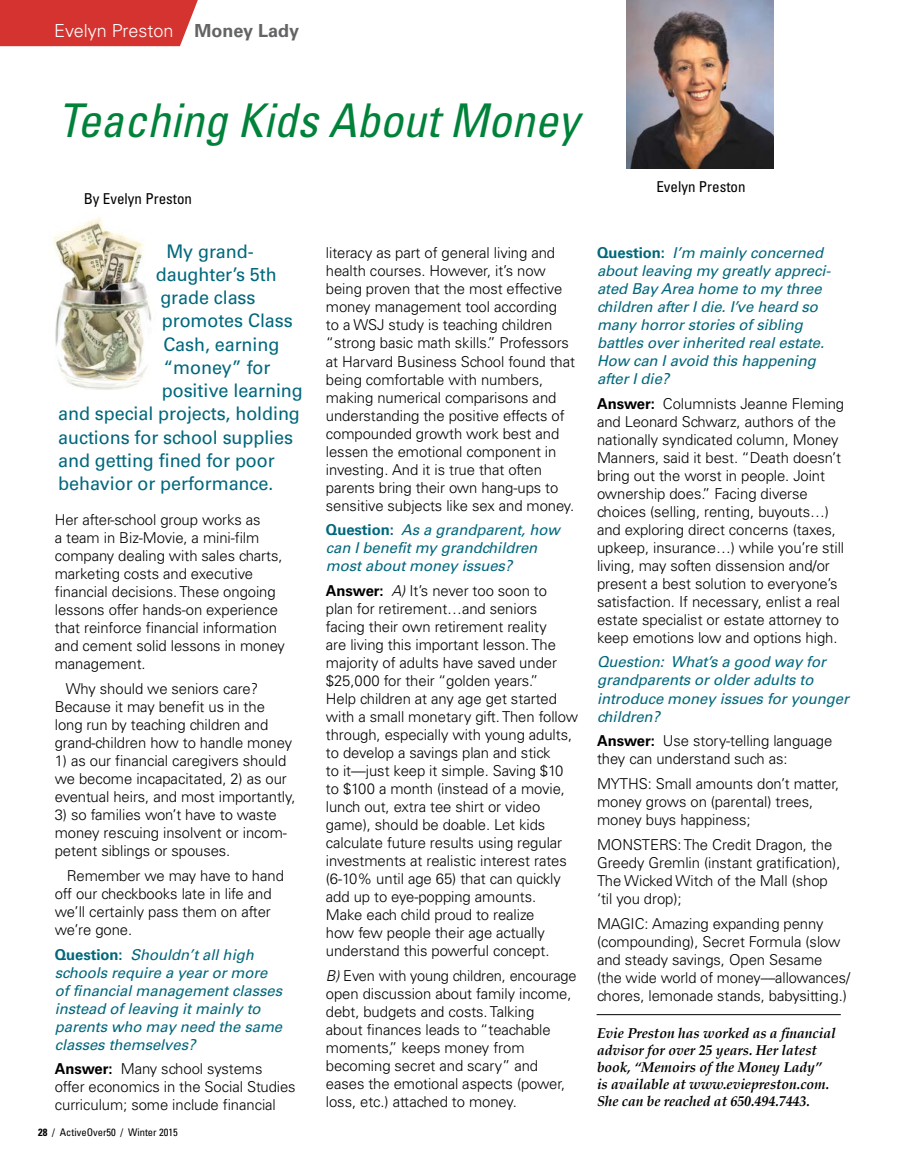
<style>
.page{position:relative;width:905px;height:1175px;background:#fff}
.page>*{position:absolute;margin:0;border:0;box-sizing:border-box;transform-origin:0 0}
.t1{font:italic condensed 46.5px "Univers LT Std";color:#00823a}
.t2{font:18.75px "Univers";letter-spacing:-.005em;color:#00687c;scale:.96 1}
.t3{font:300 18px "Univers";color:#fff}
.t4{font:300 15px/18px "Univers";letter-spacing:-.005em;color:#000}
.t5{font:italic 15px/18px "Univers";letter-spacing:-.005em;color:#00687c}
.t6{font:condensed 15px "Univers";color:#000}
.t7{font:italic 700 14.25px/17.1px "Palatino";letter-spacing:-.005em;color:#000}
.t8{font:condensed 10.5px "Univers LT Std";color:#000}
.s1{font-weight:700;color:#636466}
.s2{font-size:18px}
.s3{font-weight:700;font-style:normal}
.s4{font-weight:700}
.s5{font-style:italic}
</style>
<div class="page">
<img style="left:626px;top:0;width:147px;height:168px">
<img style="left:52px;top:217px;width:100px;height:173px">
<div style="left:0;top:0;width:198px;height:46px;background:#d4332f"></div>
<hr style="left:596px;top:1014px;width:244px;height:1px;background:#000">
<p class="t3" style="left:54px;top:20px;width:247px">Evelyn Preston <span class="s1">Money Lady</span></p>
<h1 class="t1" style="left:58px;top:91px;width:522px">Teaching Kids About Money</h1>
<p class="t6" style="left:84px;top:189px;width:110px">By Evelyn Preston</p>
<p class="t2" style="left:166px;top:240px;width:92px">My grand-</p>
<p class="t2" style="left:156px;top:263px;width:127px">daughter’s 5th</p>
<p class="t2" style="left:160px;top:286px;width:101px">grade class</p>
<p class="t2" style="left:162px;top:310px;width:138px">promotes Class</p>
<p class="t2" style="left:163px;top:333px;width:122px">Cash, earning</p>
<p class="t2" style="left:163px;top:356px;width:113px">“money” for</p>
<p class="t2" style="left:162px;top:379px;width:148px">positive learning</p>
<p class="t2" style="left:58px;top:403px;width:253px">and special projects, holding</p>
<p class="t2" style="left:58px;top:426px;width:246px">auctions for school supplies</p>
<p class="t2" style="left:58px;top:449px;width:227px">and getting fined for poor</p>
<p class="t2" style="left:58px;top:472px;width:225px">behavior or performance<span class="s2">.</span></p>
<p class="t4" style="left:55px;top:511px;width:232px">Her after-school group works as<br>a team in Biz-Movie, a mini-film company dealing with sales charts, marketing costs and executive financial decisions. These ongoing lessons offer hands-on experience that reinforce financial information and cement solid lessons in money management.</p>
<p class="t4" style="left:55px;top:679px;width:239px;text-indent:11px">Why should we seniors care?<br>Because it may benefit us in the long run by teaching children and grand-children how to handle money</p>
<p class="t4" style="left:55px;top:751px;width:242px">1) as our financial caregivers should we become incapacitated, 2) as our eventual heirs, and most importantly,</p>
<p class="t4" style="left:55px;top:805px;width:234px">3) so families won’t have to waste money rescuing insolvent or incom&shy;petent siblings or spouses.</p>
<p class="t4" style="left:55px;top:866px;width:231px;text-indent:12px">Remember we may have to hand off our checkbooks late in life and we’ll certainly pass them on after we’re gone.</p>
<p class="t5" style="left:55px;top:945px;width:229px"><span class="s3">Question:</span> Shouldn’t all high schools require a year or more of financial management classes instead of leaving it mainly to parents who may need the same classes themselves?</p>
<p class="t4" style="left:55px;top:1060px;width:242px"><span class="s4">Answer:</span> Many school systems offer economics in the Social Studies curriculum; some include financial</p>
<p class="t8" style="left:38px;top:1125px;width:141px"><span class="s4">28</span> / ActiveOver50 / Winter 2015</p>
<p class="t6" style="left:656px;top:177px;width:91px">Evelyn Preston</p>
<p class="t4" style="left:326px;top:244px;width:251px">literacy as part of general living and health courses. However, it’s now being proven that the most effective money management tool according<br>to a WSJ study is teaching children “strong basic math skills.” Professors at Harvard Business School found that being comfortable with numbers, making numerical comparisons and understanding the positive effects of compounded growth work best and lessen the emotional component in investing. And it is true that often parents bring their own hang-ups to sensitive subjects like sex and money.</p>
<p class="t5" style="left:326px;top:521px;width:235px"><span class="s3">Question:</span> As a grandparent, how can I benefit my grandchildren most about money issues?</p>
<p class="t4" style="left:326px;top:582px;width:254px"><span class="s4">Answer:</span> <span class="s5">A)</span> It’s never too soon to<br>plan for retirement…and seniors facing their own retirement reality<br>are living this important lesson. The majority of adults have saved under $25,000 for their “golden years.”<br>Help children at any age get started with a small monetary gift. Then follow through, especially with young adults, to develop a savings plan and stick<br>to it—just keep it simple. Saving $10 to $100 a month (instead of a movie, lunch out, extra tee shirt or video game), should be doable. Let kids calculate future results using regular investments at realistic interest rates (6-10% until age 65) that can quickly add up to eye-popping amounts.<br>Make each child proud to realize<br>how few people their age actually understand this powerful concept.</p>
<p class="t4" style="left:326px;top:966px;width:252px"><span class="s5">B)</span> Even with young children, encourage open discussion about family income, debt, budgets and costs. Talking<br>about finances leads to “teachable moments,” keeps money from becoming secret and scary” and eases the emotional aspects (power, loss, etc.) attached to money.</p>
<p class="t5" style="left:597px;top:243px;width:235px"><span class="s3">Question:</span> I’m mainly concerned about leaving my greatly appreci&shy;ated Bay Area home to my three children after I die. I’ve heard so many horror stories of sibling battles over inherited real estate.<br>How can I avoid this happening after I die?</p>
<p class="t4" style="left:597px;top:394px;width:249px"><span class="s4">Answer:</span> Columnists Jeanne Fleming and Leonard Schwarz, authors of the nationally syndicated column, Money Manners, said it best. “Death doesn’t bring out the worst in people. Joint ownership does.” Facing diverse choices (selling, renting, buyouts…) and exploring direct concerns (taxes, upkeep, insurance…) while you’re still living, may soften dissension and/or present a best solution to everyone’s satisfaction. If necessary, enlist a real estate specialist or estate attorney to keep emotions low and options high.</p>
<p class="t5" style="left:597px;top:653px;width:253px">Question: What’s a good way for grandparents or older adults to introduce money issues for younger children?</p>
<p class="t4" style="left:597px;top:732px;width:237px"><span class="s4">Answer:</span> Use story-telling language they can understand such as:</p>
<p class="t4" style="left:597px;top:774px;width:244px">MYTHS: Small amounts don’t matter, money grows on (parental) trees, money buys happiness;</p>
<p class="t4" style="left:597px;top:835px;width:245px">MONSTERS: The Credit Dragon, the<br>Greedy Gremlin (instant gratification),<br>The Wicked Witch of the Mall (shop ‘til you drop);</p>
<p class="t4" style="left:597px;top:914px;width:254px">MAGIC: Amazing expanding penny (compounding), Secret Formula (slow and steady savings, Open Sesame (the wide world of money—allowances/ chores, lemonade stands, babysitting.)</p>
<p class="t7" style="left:597px;top:1024px;width:240px">Evie Preston has worked as a financial advisor for over 25 years. Her latest book, “Memoirs of the Money Lady” is available at www.eviepreston.com.<br>She can be reached at 650.494.7443.</p>
</div>
